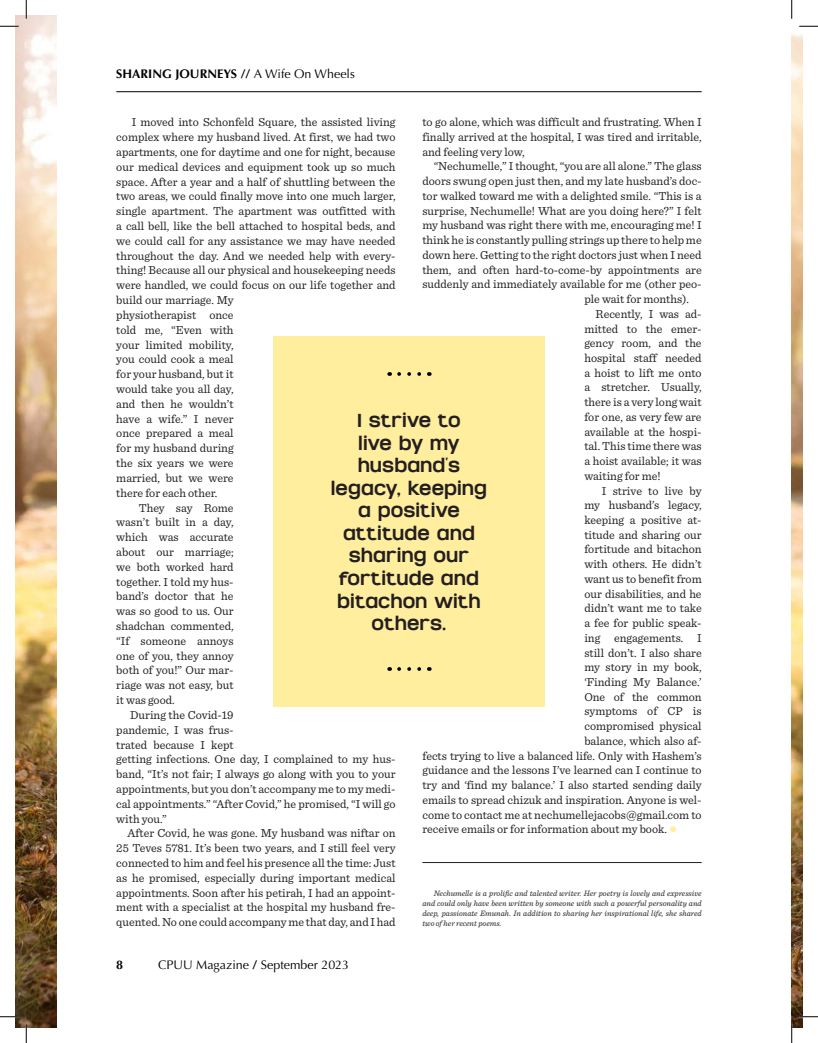
<style>
.page{position:relative;width:818px;height:1043px;background:#fff}
.page>*{position:absolute;margin:0;border:0;box-sizing:border-box;transform-origin:0 0}
.t1{font:18.75px/22.5px "Ballega";color:#231f20;text-align:center}
.t2{font:700 12.5px "Optima";color:#000001}
.t3{font:12.5px "Optima";color:#000001}
.t4{font:12.12px/14.8px "Sentinel";color:#231f20;text-align:justify}
.t5{font:italic 8.12px/9.9px "Sentinel";color:#231f20;text-align:justify}
.s1{font-weight:400}
.s2{font-family:"Helvetica";font-size:13.75px;color:#ffee9e}
.s3{font-weight:700}
</style>
<div class="page">
<img style="left:791px;top:15px;width:11px;height:1013px">
<hr style="left:116px;top:91px;width:585px;height:1px;background:#000001">
<hr style="left:422px;top:862px;width:279px;height:1px;background:#231f20">
<div style="left:273px;top:336px;width:272px;height:371px;background:#ffee9e"></div>
<img style="left:15px;top:15px;width:42px;height:1013px">
<svg style="left:399px;top:372px;width:31px;height:4px"></svg>
<svg style="left:399px;top:667px;width:31px;height:4px"></svg>
<svg style="left:0;top:26px;width:19px;height:1px"></svg>
<svg style="left:799px;top:26px;width:19px;height:1px"></svg>
<svg style="left:0;top:1016px;width:19px;height:1px"></svg>
<svg style="left:799px;top:1016px;width:19px;height:1px"></svg>
<svg style="left:26px;top:0;width:1px;height:19px"></svg>
<svg style="left:26px;top:1024px;width:1px;height:18px"></svg>
<svg style="left:791px;top:0;width:1px;height:19px"></svg>
<svg style="left:791px;top:1024px;width:1px;height:18px"></svg>
<p class="t2" style="left:116px;top:67px;width:240px">SHARING JOURNEYS // <span class="s1">A Wife On Wheels</span></p>
<p class="t4" style="left:422px;top:114px;width:281px">to go alone, which was difficult and frustrating. When I finally arrived at the hospital, I was tired and irritable, and feeling very low,</p>
<p class="t4" style="left:433px;top:158px;width:269px">“Nechumelle,” I thought, “you are all alone.” The glass</p>
<p class="t4" style="left:422px;top:173px;width:281px">doors swung open just then, and my late husband’s doc-</p>
<p class="t4" style="left:422px;top:188px;width:281px">tor walked toward me with a delighted smile. “This is a</p>
<p class="t4" style="left:422px;top:202px;width:281px">surprise, Nechumelle! What are you doing here?” I felt</p>
<p class="t4" style="left:422px;top:217px;width:281px">my husband was right there with me, encouraging me! I</p>
<p class="t4" style="left:422px;top:232px;width:281px">think he is constantly pulling strings up there to help me</p>
<p class="t4" style="left:422px;top:247px;width:281px">down here. Getting to the right doctors just when I need</p>
<p class="t4" style="left:422px;top:261px;width:281px">them, and often hard-to-come-by appointments are</p>
<p class="t4" style="left:422px;top:276px;width:281px">suddenly and immediately available for me (other peo-</p>
<p class="t4" style="left:584px;top:291px;width:106px">ple wait for months).</p>
<p class="t4" style="left:584px;top:305px;width:119px;text-indent:11px">Recently, I was ad&shy;mitted to the emer&shy;gency room, and the hospital staff needed a hoist to lift me onto a stretcher. Usually, there is a very long wait for one, as very few are available at the hospi&shy;tal. This time there was a hoist available; it was waiting for me!</p>
<p class="t4" style="left:602px;top:482px;width:101px">I strive to live by</p>
<p class="t4" style="left:584px;top:497px;width:119px">my husband’s legacy,</p>
<p class="t4" style="left:584px;top:512px;width:119px">keeping a positive at-</p>
<p class="t4" style="left:584px;top:526px;width:119px">titude and sharing our</p>
<p class="t4" style="left:584px;top:541px;width:119px">fortitude and bitachon</p>
<p class="t4" style="left:584px;top:556px;width:119px">with others. He didn’t</p>
<p class="t4" style="left:584px;top:570px;width:119px">want us to benefit from</p>
<p class="t4" style="left:584px;top:585px;width:119px">our disabilities, and he</p>
<p class="t4" style="left:584px;top:600px;width:119px">didn’t want me to take</p>
<p class="t4" style="left:584px;top:615px;width:119px">a fee for public speak-</p>
<p class="t4" style="left:584px;top:629px;width:119px">ing engagements. I</p>
<p class="t4" style="left:584px;top:644px;width:119px">still don’t. I also share</p>
<p class="t4" style="left:584px;top:659px;width:119px">my story in my book,</p>
<p class="t4" style="left:584px;top:673px;width:119px">‘Finding My Balance.’</p>
<p class="t4" style="left:584px;top:688px;width:119px">One of the common</p>
<p class="t4" style="left:584px;top:703px;width:119px">symptoms of CP is</p>
<p class="t4" style="left:584px;top:718px;width:119px">compromised physical</p>
<p class="t4" style="left:584px;top:732px;width:119px">balance, which also af-</p>
<p class="t4" style="left:422px;top:747px;width:281px">fects trying to live a balanced life. Only with Hashem’s</p>
<p class="t4" style="left:422px;top:762px;width:281px">guidance and the lessons I’ve learned can I continue to</p>
<p class="t4" style="left:422px;top:777px;width:281px">try and ‘find my balance.’ I also started sending daily</p>
<p class="t4" style="left:422px;top:791px;width:281px">emails to spread chizuk and inspiration. Anyone is wel-</p>
<p class="t4" style="left:422px;top:806px;width:281px">come to contact me at nechumellejacobs@gmail.com to</p>
<p class="t4" style="left:422px;top:821px;width:256px">receive emails or for information about my book. <span class="s2">●</span></p>
<p class="t4" style="left:116px;top:114px;width:281px;text-align:left;text-indent:15px">I moved into Schonfeld Square, the assisted living complex where my husband lived. At first, we had two apartments, one for daytime and one for night, because our medical devices and equipment took up so much space. After a year and a half of shuttling between the two areas, we could finally move into one much larger, single apartment. The apartment was outfitted with a call bell, like the bell attached to hospital beds, and we could call for any assistance we may have needed throughout the day. And we needed help with every&shy;thing! Because all our physical and housekeeping needs were handled, we could focus on our life together and build our marriage. My<br>physiotherapist once<br>told me, “Even with<br>your limited mobility,<br>you could cook a meal<br>for your husband, but it<br>would take you all day,<br>and then he wouldn’t<br>have a wife.” I never<br>once prepared a meal<br>for my husband during<br>the six years we were<br>married, but we were<br>there for each other.</p>
<p class="t4" style="left:116px;top:499px;width:119px;text-indent:22px">They say Rome wasn’t built in a day, which was accurate about our marriage; we both worked hard together. I told my hus&shy;band’s doctor that he was so good to us. Our shadchan commented, “If someone annoys one of you, they annoy both of you!” Our mar&shy;riage was not easy, but it was good.</p>
<p class="t4" style="left:116px;top:706px;width:281px;text-align:left;text-indent:14px">During the Covid-19<br>pandemic, I was frus-<br>trated because I kept<br>getting infections. One day, I complained to my hus&shy;band, “It’s not fair; I always go along with you to your appointments, but you don’t accompany me to my medi&shy;cal appointments.” “After Covid,” he promised, “I will go with you.”</p>
<p class="t4" style="left:116px;top:825px;width:281px;text-indent:11px">After Covid, he was gone. My husband was niftar on 25 Teves 5781. It’s been two years, and I still feel very connected to him and feel his presence all the time: Just as he promised, especially during important medical appointments. Soon after his petirah, I had an appoint&shy;ment with a specialist at the hospital my husband fre&shy;quented. No one could accompany me that day, and I had</p>
<p class="t1" style="left:331px;top:409px;width:158px">I strive to<br>live by my husband’s legacy, keeping a positive attitude and sharing our fortitude and bitachon with others.</p>
<p class="t5" style="left:422px;top:888px;width:281px;text-indent:11px">Nechumelle is a prolific and talented writer. Her poetry is lovely and expressive and could only have been written by someone with such a powerful personality and deep, passionate Emunah. In addition to sharing her inspirational life, she shared two of her recent poems.</p>
<p class="t2" style="left:116px;top:957px;width:8px">8</p>
<p class="t3" style="left:158px;top:957px;width:193px">CPUU Magazine <span class="s3">/</span> September 2023</p>
</div>
